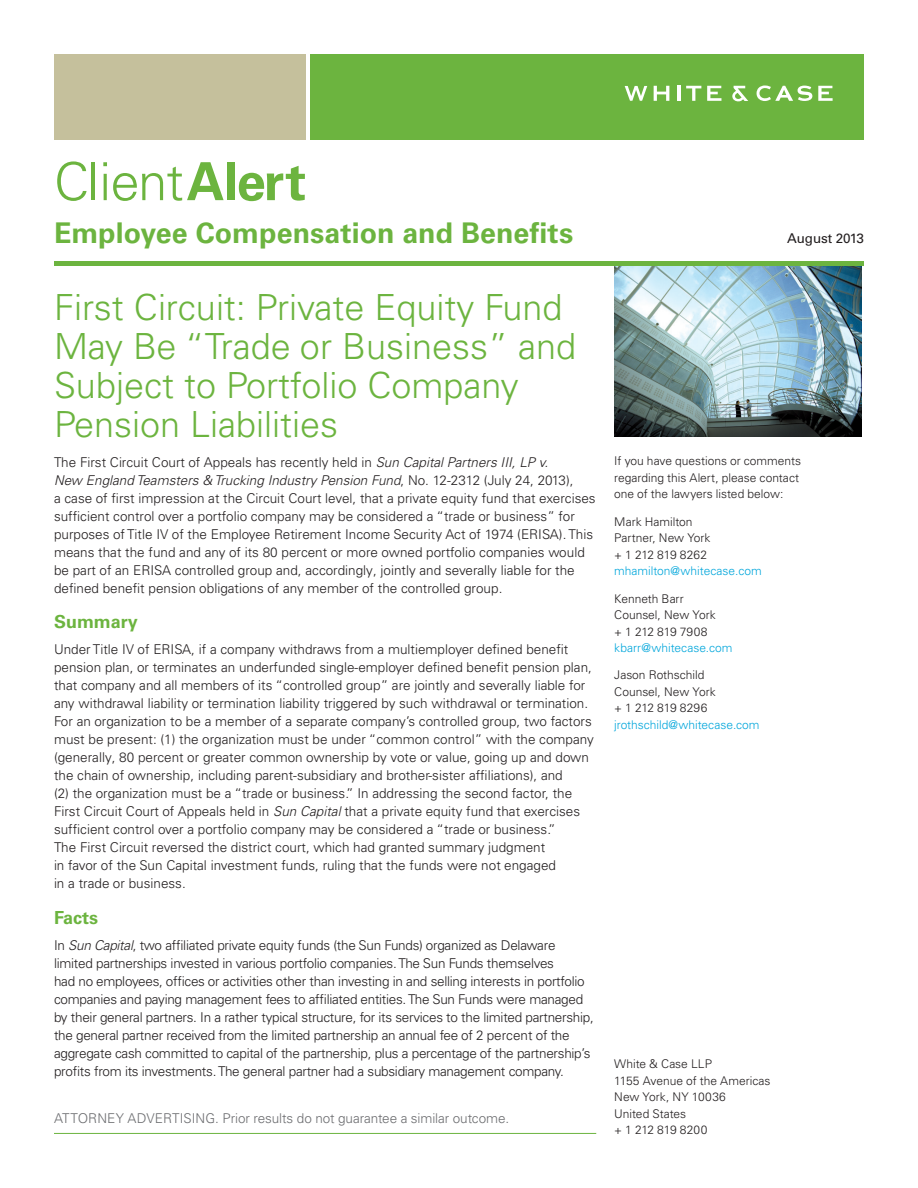
<style>
.page{position:relative;width:918px;height:1188px;background:#fff}
.page>*{position:absolute;margin:0;border:0;box-sizing:border-box;transform-origin:0 0}
.Logotype_footer{font:300 52.5px "Univers LT Pro 45";letter-spacing:-.02em;color:#6cb43f}
.Heading_Level_1{font:300 36px/39px "Univers LT Pro 45";color:#6cb43f}
.Practice_Group_Name{font:700 28.5px "Univers LT Pro 65";letter-spacing:.005em;color:#6cb43f}
.Heading_Level_2{font:700 18px "Univers LT Pro 65";color:#6cb43f}
.Body_Copy{font:300 13.5px/18px "Univers LT Pro 45";color:#231f20}
.Body_Copy-2{font:300 13.5px/18px "Univers LT Pro 45";letter-spacing:-.02em;color:#231f20}
.Attorney_Advertising{font:300 13.5px "Univers LT Pro 45";letter-spacing:-.005em;color:#6c6d70}
.t1{font:13.5px "Univers LT Pro 55 Roman";letter-spacing:-.01em;color:#231f20}
.Side_Column_Text{font:300 12px/16.5px "Univers LT Pro 45";color:#231f20}
.s1{font-family:"Univers LT Pro 65";font-weight:700}
.s2{font-style:italic}
.s3{color:#00a6db}
</style>
<div class="page">
<img style="left:614px;top:266px;width:247px;height:170px">
<div style="left:54px;top:54px;width:251px;height:85px;background:#c5c09c"></div>
<div style="left:310px;top:54px;width:554px;height:85px;background:#6cb43f"></div>
<hr style="left:54px;top:1133px;width:542px;height:1px;background:#6cb43f">
<div style="left:54px;top:261px;width:810px;height:5px;background:#6cb43f"></div>
<svg style="left:732px;top:86px;width:16px;height:15px"></svg>
<svg style="left:707px;top:86px;width:14px;height:15px"></svg>
<svg style="left:818px;top:86px;width:15px;height:15px"></svg>
<svg style="left:625px;top:86px;width:22px;height:15px"></svg>
<svg style="left:654px;top:86px;width:15px;height:15px"></svg>
<hr style="left:677px;top:86px;width:3px;height:15px;background:#fff">
<svg style="left:686px;top:86px;width:15px;height:15px"></svg>
<svg style="left:757px;top:86px;width:55px;height:15px"></svg>
<p class="Logotype_footer" style="left:54px;top:150px;width:254px">Client<span class="s1">Alert</span></p>
<p class="Practice_Group_Name" style="left:54px;top:216px;width:521px">Employee Compensation and Benefits</p>
<p class="Heading_Level_1" style="left:54px;top:287px;width:524px">First Circuit: Private Equity Fund<br>May Be “Trade or Business” and<br>Subject to Portfolio Company<br>Pension Liabilities</p>
<p class="Body_Copy" style="left:54px;top:453px;width:543px">The First Circuit Court of Appeals has recently held in <span class="s2">Sun Capital Partners III, LP v.<br>New England Teamsters &amp; Trucking Industry Pension Fund</span>, No. 12-2312 (July 24, 2013),<br>a case of first impression at the Circuit Court level, that a private equity fund that exercises sufficient control over a portfolio company may be considered a “trade or business” for purposes of Title IV of the Employee Retirement Income Security Act of 1974 (ERISA). This means that the fund and any of its 80 percent or more owned portfolio companies would be part of an ERISA controlled group and, accordingly, jointly and severally liable for the defined benefit pension obligations of any member of the controlled group.</p>
<p class="Heading_Level_2" style="left:54px;top:611px;width:86px">Summary</p>
<p class="Body_Copy" style="left:54px;top:640px;width:541px">Under Title IV of ERISA, if a company withdraws from a multiemployer defined benefit pension plan, or terminates an underfunded single-employer defined benefit pension plan, that company and all members of its “controlled group” are jointly and severally liable for any withdrawal liability or termination liability triggered by such withdrawal or termination.<br>For an organization to be a member of a separate company’s controlled group, two factors must be present: (1) the organization must be under “common control” with the company (generally, 80 percent or greater common ownership by vote or value, going up and down the chain of ownership, including parent-subsidiary and brother-sister affiliations), and<br>(2) the organization must be a “trade or business.” In addressing the second factor, the First Circuit Court of Appeals held in <span class="s2">Sun Capital</span> that a private equity fund that exercises sufficient control over a portfolio company may be considered a “trade or business.”<br>The First Circuit reversed the district court, which had granted summary judgment<br>in favor of the Sun Capital investment funds, ruling that the funds were not engaged<br>in a trade or business.</p>
<p class="Heading_Level_2" style="left:54px;top:906px;width:46px">Facts</p>
<p class="Body_Copy-2" style="left:54px;top:936px;width:541px">In <span class="s2">Sun Capital</span>, two affiliated private equity funds (the Sun Funds) organized as Delaware limited partnerships invested in various portfolio companies. The Sun Funds themselves<br>had no employees, offices or activities other than investing in and selling interests in portfolio companies and paying management fees to affiliated entities. The Sun Funds were managed by their general partners. In a rather typical structure, for its services to the limited partnership, the general partner received from the limited partnership an annual fee of 2 percent of the aggregate cash committed to capital of the partnership, plus a percentage of the partnership’s profits from its investments. The general partner had a subsidiary management company.</p>
<p class="Attorney_Advertising" style="left:54px;top:1110px;width:457px">ATTORNEY ADVERTISING. Prior results do not guarantee a similar outcome.</p>
<p class="t1" style="left:787px;top:230px;width:78px">August 2013</p>
<p class="Side_Column_Text" style="left:614px;top:453px;width:188px">If you have questions or comments regarding this Alert, please contact one of the lawyers listed below:</p>
<p class="Side_Column_Text" style="left:614px;top:513px;width:149px">Mark Hamilton<br>Partner, New York<br>+ 1 212 819 8262 <span class="s3">mhamilton@whitecase.com</span></p>
<p class="Side_Column_Text" style="left:614px;top:590px;width:120px">Kenneth Barr<br>Counsel, New York<br>+ 1 212 819 7908 <span class="s3">kbarr@whitecase.com</span></p>
<p class="Side_Column_Text" style="left:614px;top:667px;width:147px">Jason Rothschild<br>Counsel, New York<br>+ 1 212 819 8296 <span class="s3">jrothschild@whitecase.com</span></p>
<p class="Side_Column_Text" style="left:614px;top:1055px;width:158px">White &amp; Case LLP<br>1155 Avenue of the Americas<br>New York, NY 10036<br>United States<br>+ 1 212 819 8200</p>
</div>
